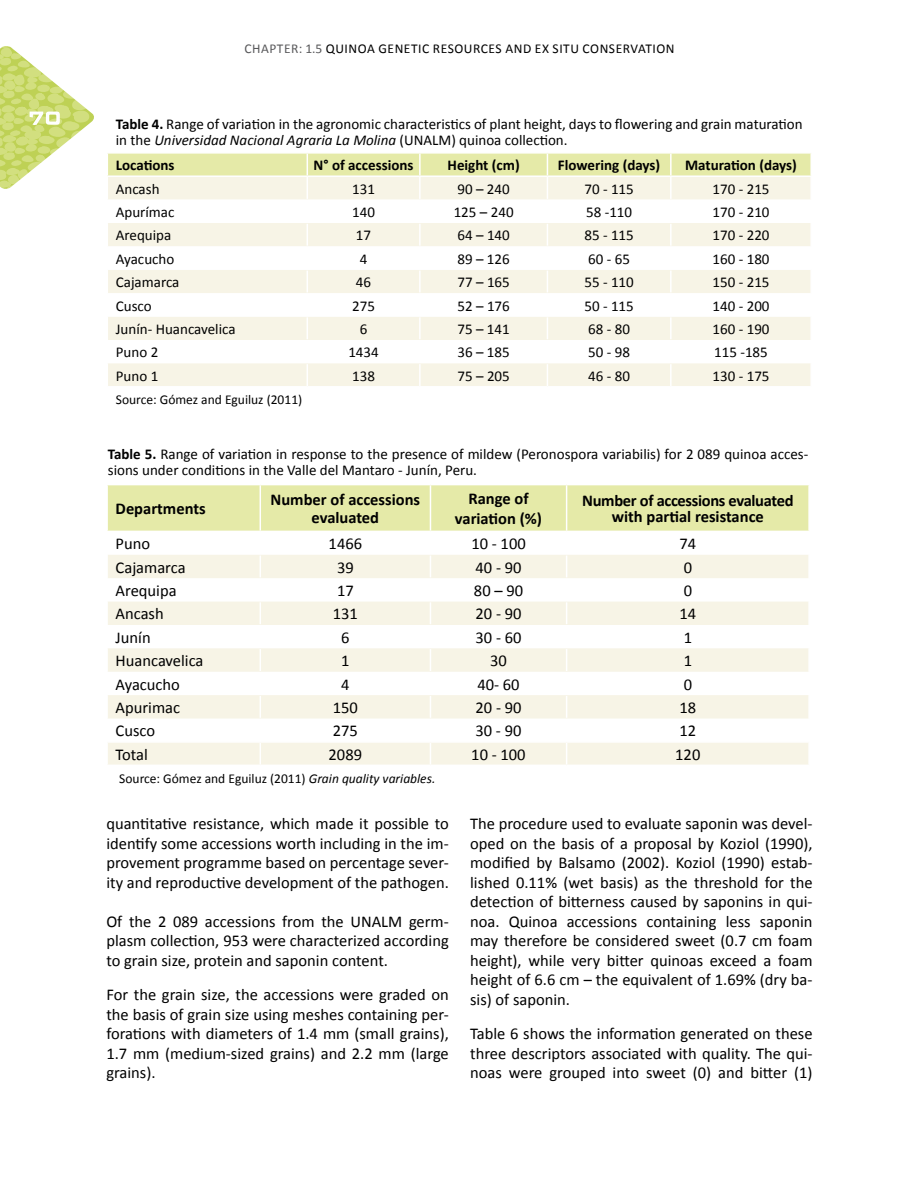
<style>
.page{position:relative;width:919px;height:1191px;background:#fff}
.page>*{position:absolute;margin:0;border:0;box-sizing:border-box;transform-origin:0 0}
.t1{font:300 22.5px "Bank Gothic BT";color:#fff}
.t2{font:16.5px/19.5px "Calibri";color:#000;text-align:justify}
.t3{font:700 16.5px/18px "Calibri";color:#000;text-align:center}
.t4{font:700 16.5px/16.5px "Calibri";letter-spacing:-.02em;color:#000;text-align:center}
.t5{font:15px/16.5px "Calibri";color:#000}
.t6{font:700 15px "Calibri";color:#000}
.t7{font:13.5px "Calibri";color:#000}
.t8{font:13.5px "Calibri";letter-spacing:.04em;color:#000}
.s1{color:#58585a}
.s2{font-weight:700}
.s3{font-style:italic}
</style>
<div class="page">
<svg style="left:0;top:46px;width:94px;height:143px"></svg>
<svg style="left:107px;top:153px;width:704px;height:233px"></svg>
<svg style="left:107px;top:485px;width:702px;height:280px"></svg>
<h1 class="t1" style="left:28px;top:106px;width:35px">70</h1>
<p class="t8" style="left:244px;top:40px;width:143px"><span class="s1">CHAPTER: 1.5</span> QUINOA genetic</p>
<p class="t7" style="left:433px;top:40px;width:9px">resources</p>
<p class="t7" style="left:505px;top:40px;width:10px">and</p>
<p class="t7" style="left:535px;top:40px;width:25px">ex situ</p>
<p class="t7" style="left:582px;top:40px;width:9px">conservation</p>
<p class="t5" style="left:116px;top:116px;width:688px"><span class="s2">Table 4.</span> Range of variation in the agronomic characteristics of plant height, days to flowering and grain maturation in the <span class="s3">Universidad Nacional Agraria La Molina</span> (UNALM) quinoa collection.</p>
<p class="t6" style="left:116px;top:156px;width:60px">Locations</p>
<p class="t6" style="left:313px;top:156px;width:101px">N° of accessions</p>
<p class="t6" style="left:447px;top:156px;width:74px">Height (cm)</p>
<p class="t6" style="left:558px;top:156px;width:104px">Flowering (days)</p>
<p class="t6" style="left:685px;top:156px;width:113px">Maturation (days)</p>
<p class="t5" style="left:116px;top:180px;width:45px">Ancash</p>
<p class="t5" style="left:352px;top:180px;width:24px">131</p>
<p class="t5" style="left:457px;top:180px;width:54px">90 – 240</p>
<p class="t5" style="left:584px;top:180px;width:51px">70 - 115</p>
<p class="t5" style="left:712px;top:180px;width:58px">170 - 215</p>
<p class="t5" style="left:116px;top:204px;width:60px">Apurímac</p>
<p class="t5" style="left:352px;top:204px;width:24px">140</p>
<p class="t5" style="left:453px;top:204px;width:61px">125 – 240</p>
<p class="t5" style="left:586px;top:204px;width:48px">58 -110</p>
<p class="t5" style="left:712px;top:204px;width:58px">170 - 210</p>
<p class="t5" style="left:116px;top:227px;width:57px">Arequipa</p>
<p class="t5" style="left:356px;top:227px;width:17px">17</p>
<p class="t5" style="left:457px;top:227px;width:54px">64 – 140</p>
<p class="t5" style="left:584px;top:227px;width:51px">85 - 115</p>
<p class="t5" style="left:712px;top:227px;width:58px">170 - 220</p>
<p class="t5" style="left:116px;top:250px;width:60px">Ayacucho</p>
<p class="t5" style="left:360px;top:250px;width:9px">4</p>
<p class="t5" style="left:457px;top:250px;width:54px">89 – 126</p>
<p class="t5" style="left:588px;top:250px;width:43px">60 - 65</p>
<p class="t5" style="left:712px;top:250px;width:58px">160 - 180</p>
<p class="t5" style="left:116px;top:274px;width:65px">Cajamarca</p>
<p class="t5" style="left:356px;top:274px;width:17px">46</p>
<p class="t5" style="left:457px;top:274px;width:54px">77 – 165</p>
<p class="t5" style="left:584px;top:274px;width:51px">55 - 110</p>
<p class="t5" style="left:712px;top:274px;width:58px">150 - 215</p>
<p class="t5" style="left:116px;top:297px;width:37px">Cusco</p>
<p class="t5" style="left:352px;top:297px;width:24px">275</p>
<p class="t5" style="left:457px;top:297px;width:54px">52 – 176</p>
<p class="t5" style="left:584px;top:297px;width:51px">50 - 115</p>
<p class="t5" style="left:712px;top:297px;width:58px">140 - 200</p>
<p class="t5" style="left:116px;top:321px;width:121px">Junín- Huancavelica</p>
<p class="t5" style="left:360px;top:321px;width:9px">6</p>
<p class="t5" style="left:457px;top:321px;width:54px">75 – 141</p>
<p class="t5" style="left:588px;top:321px;width:43px">68 - 80</p>
<p class="t5" style="left:712px;top:321px;width:58px">160 - 190</p>
<p class="t5" style="left:116px;top:344px;width:44px">Puno 2</p>
<p class="t5" style="left:348px;top:344px;width:32px">1434</p>
<p class="t5" style="left:457px;top:344px;width:54px">36 – 185</p>
<p class="t5" style="left:588px;top:344px;width:43px">50 - 98</p>
<p class="t5" style="left:714px;top:344px;width:55px">115 -185</p>
<p class="t5" style="left:116px;top:367px;width:44px">Puno 1</p>
<p class="t5" style="left:352px;top:367px;width:24px">138</p>
<p class="t5" style="left:457px;top:367px;width:54px">75 – 205</p>
<p class="t5" style="left:588px;top:367px;width:43px">46 - 80</p>
<p class="t5" style="left:712px;top:367px;width:58px">130 - 175</p>
<p class="t7" style="left:116px;top:390px;width:188px">Source: Gómez and Eguiluz (2011)</p>
<p class="t5" style="left:108px;top:445px;width:702px"><span class="s2">Table 5.</span> Range of variation in response to the presence of mildew (Peronospora variabilis) for 2 089 quinoa acces&shy;sions under conditions in the Valle del Mantaro - Junín, Peru.</p>
<p class="t3" style="left:116px;top:499px;width:92px">Departments</p>
<p class="t3" style="left:270px;top:491px;width:151px">Number of accessions evaluated</p>
<p class="t3" style="left:455px;top:489px;width:89px;line-height:19.5px">Range of variation (%)</p>
<p class="t4" style="left:582px;top:492px;width:213px">Number of accessions evaluated with partial resistance</p>
<p class="t2" style="left:116px;top:534px;width:36px">Puno</p>
<p class="t2" style="left:328px;top:534px;width:35px">1466</p>
<p class="t2" style="left:471px;top:534px;width:56px">10 - 100</p>
<p class="t2" style="left:679px;top:534px;width:18px">74</p>
<p class="t2" style="left:116px;top:557px;width:71px">Cajamarca</p>
<p class="t2" style="left:337px;top:557px;width:18px">39</p>
<p class="t2" style="left:475px;top:557px;width:47px">40 - 90</p>
<p class="t2" style="left:683px;top:557px;width:10px">0</p>
<p class="t2" style="left:116px;top:581px;width:62px">Arequipa</p>
<p class="t2" style="left:337px;top:581px;width:18px">17</p>
<p class="t2" style="left:474px;top:581px;width:51px">80 – 90</p>
<p class="t2" style="left:683px;top:581px;width:10px">0</p>
<p class="t2" style="left:116px;top:604px;width:50px">Ancash</p>
<p class="t2" style="left:333px;top:604px;width:27px">131</p>
<p class="t2" style="left:475px;top:604px;width:47px">20 - 90</p>
<p class="t2" style="left:679px;top:604px;width:18px">14</p>
<p class="t2" style="left:116px;top:627px;width:37px">Junín</p>
<p class="t2" style="left:341px;top:627px;width:10px">6</p>
<p class="t2" style="left:475px;top:627px;width:47px">30 - 60</p>
<p class="t2" style="left:683px;top:627px;width:10px">1</p>
<p class="t2" style="left:116px;top:651px;width:89px">Huancavelica</p>
<p class="t2" style="left:341px;top:651px;width:10px">1</p>
<p class="t2" style="left:490px;top:651px;width:18px">30</p>
<p class="t2" style="left:683px;top:651px;width:10px">1</p>
<p class="t2" style="left:116px;top:674px;width:66px">Ayacucho</p>
<p class="t2" style="left:341px;top:674px;width:10px">4</p>
<p class="t2" style="left:477px;top:674px;width:44px">40- 60</p>
<p class="t2" style="left:683px;top:674px;width:10px">0</p>
<p class="t2" style="left:116px;top:698px;width:66px">Apurimac</p>
<p class="t2" style="left:333px;top:698px;width:27px">150</p>
<p class="t2" style="left:475px;top:698px;width:47px">20 - 90</p>
<p class="t2" style="left:679px;top:698px;width:18px">18</p>
<p class="t2" style="left:116px;top:721px;width:41px">Cusco</p>
<p class="t2" style="left:333px;top:721px;width:27px">275</p>
<p class="t2" style="left:475px;top:721px;width:47px">30 - 90</p>
<p class="t2" style="left:679px;top:721px;width:18px">12</p>
<p class="t2" style="left:116px;top:744px;width:34px">Total</p>
<p class="t2" style="left:328px;top:744px;width:35px">2089</p>
<p class="t2" style="left:471px;top:744px;width:56px">10 - 100</p>
<p class="t2" style="left:675px;top:744px;width:27px">120</p>
<p class="t7" style="left:119px;top:770px;width:317px">Source: Gómez and Eguiluz (2011) <span class="s3">Grain quality variables.</span></p>
<p class="t2" style="left:106px;top:814px;width:344px">quantitative resistance, which made it possible to identify some accessions worth including in the im&shy;provement programme based on percentage sever&shy;ity and reproductive development of the pathogen.</p>
<p class="t2" style="left:106px;top:911px;width:344px">Of the 2 089 accessions from the UNALM germ&shy;plasm collection, 953 were characterized according to grain size, protein and saponin content.</p>
<p class="t2" style="left:106px;top:985px;width:344px">For the grain size, the accessions were graded on the basis of grain size using meshes containing per&shy;forations with diameters of 1.4 mm (small grains), 1.7 mm (medium-sized grains) and 2.2 mm (large grains).</p>
<p class="t2" style="left:470px;top:814px;width:344px">The procedure used to evaluate saponin was devel&shy;oped on the basis of a proposal by Koziol (1990), modified by Balsamo (2002). Koziol (1990) estab&shy;lished 0.11% (wet basis) as the threshold for the detection of bitterness caused by saponins in qui&shy;noa. Quinoa accessions containing less saponin may therefore be considered sweet (0.7 cm foam height), while very bitter quinoas exceed a foam height of 6.6 cm – the equivalent of 1.69% (dry ba&shy;sis) of saponin.</p>
<p class="t2" style="left:470px;top:1024px;width:344px">Table 6 shows the information generated on these three descriptors associated with quality. The qui&shy;noas were grouped into sweet (0) and bitter (1)</p>
</div>
